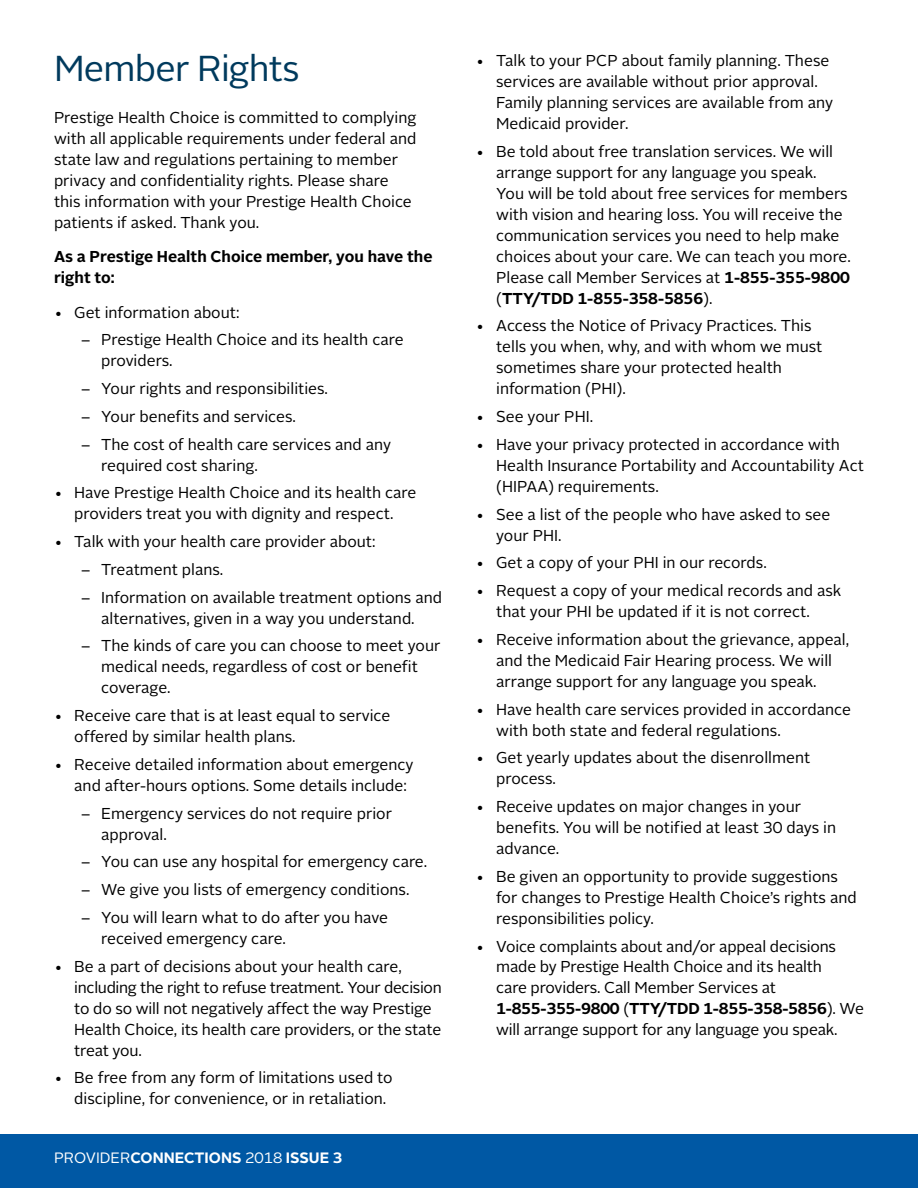
<style>
.page{position:relative;width:918px;height:1188px;background:#fff}
.page>*{position:absolute;margin:0;border:0;box-sizing:border-box;transform-origin:0 0}
.t1{font:36px "Alright Sans";letter-spacing:-.02em;color:#003a5d}
.t2{font:15.75px/21px "Alright Sans";color:#000}
.t3{font:700 15.75px/21px "Alright Sans";color:#000}
.t4{font:700 15px "Alright Sans";color:#fff}
.s1{font-weight:400}
.s2{font-weight:700}
</style>
<div class="page">
<div style="left:0;top:1134px;width:918px;height:54px;background:#0058a4"></div>
<h1 class="t1" style="left:54px;top:44px;width:247px">Member Rights</h1>
<p class="t2" style="left:54px;top:107px;width:364px">Prestige Health Choice is committed to complying with all applicable requirements under federal and state law and regulations pertaining to member privacy and confidentiality rights. Please share this information with your Prestige Health Choice patients if asked. Thank you.</p>
<p class="t3" style="left:54px;top:246px;width:380px">As a Prestige Health Choice member, you have the right to:</p>
<p class="t2" style="left:54px;top:302px;width:187px">• Get information about:</p>
<p class="t2" style="left:101px;top:330px;width:304px;text-indent:-20px">– Prestige Health Choice and its health care providers.</p>
<p class="t2" style="left:81px;top:378px;width:249px">– Your rights and responsibilities.</p>
<p class="t2" style="left:81px;top:406px;width:216px">– Your benefits and services.</p>
<p class="t2" style="left:101px;top:434px;width:291px;text-indent:-20px">– The cost of health care services and any required cost sharing.</p>
<p class="t2" style="left:54px;top:483px;width:364px;text-align:center">• Have Prestige Health Choice and its health care providers treat you with dignity and respect.</p>
<p class="t2" style="left:54px;top:531px;width:323px">• Talk with your health care provider about:</p>
<p class="t2" style="left:81px;top:559px;width:144px">– Treatment plans.</p>
<p class="t2" style="left:81px;top:587px;width:363px;text-align:center">– Information on available treatment options and alternatives, given in a way you understand.</p>
<p class="t2" style="left:101px;top:636px;width:341px;text-indent:-20px">– The kinds of care you can choose to meet your medical needs, regardless of cost or benefit coverage.</p>
<p class="t2" style="left:74px;top:705px;width:318px;text-indent:-20px">• Receive care that is at least equal to service offered by similar health plans.</p>
<p class="t2" style="left:74px;top:754px;width:341px;text-indent:-20px">• Receive detailed information about emergency and after-hours options. Some details include:</p>
<p class="t2" style="left:101px;top:803px;width:292px;text-indent:-20px">– Emergency services do not require prior approval.</p>
<p class="t2" style="left:81px;top:852px;width:348px">– You can use any hospital for emergency care.</p>
<p class="t2" style="left:81px;top:879px;width:330px">– We give you lists of emergency conditions.</p>
<p class="t2" style="left:101px;top:907px;width:288px;text-indent:-20px">– You will learn what to do after you have received emergency care.</p>
<p class="t2" style="left:74px;top:956px;width:369px;text-indent:-20px">• Be a part of decisions about your health care, including the right to refuse treatment. Your decision to do so will not negatively affect the way Prestige Health Choice, its health care providers, or the state treat you.</p>
<p class="t2" style="left:74px;top:1068px;width:320px;text-indent:-20px">• Be free from any form of limitations used to discipline, for convenience, or in retaliation.</p>
<p class="t4" style="left:54px;top:1148px;width:290px"><span class="s1">PROVIDER</span>CONNECTIONS <span class="s1">2018</span> ISSUE 3</p>
<p class="t2" style="left:496px;top:50px;width:338px;text-indent:-20px">• Talk to your PCP about family planning. These services are available without prior approval.<br>Family planning services are available from any Medicaid provider.</p>
<p class="t2" style="left:496px;top:141px;width:356px;text-indent:-20px">• Be told about free translation services. We will arrange support for any language you speak.<br>You will be told about free services for members with vision and hearing loss. You will receive the communication services you need to help make choices about your care. We can teach you more.<br>Please call Member Services at <span class="s2">1-855-355-9800 </span>(<span class="s2">TTY/TDD 1-855-358-5856</span>).</p>
<p class="t2" style="left:496px;top:316px;width:328px;text-indent:-20px">• Access the Notice of Privacy Practices. This tells you when, why, and with whom we must sometimes share your protected health information (PHI).</p>
<p class="t2" style="left:476px;top:406px;width:119px">• See your PHI.</p>
<p class="t2" style="left:496px;top:434px;width:369px;text-indent:-20px">• Have your privacy protected in accordance with<br>Health Insurance Portability and Accountability Act (HIPAA) requirements.</p>
<p class="t2" style="left:496px;top:504px;width:336px;text-indent:-20px">• See a list of the people who have asked to see your PHI.</p>
<p class="t2" style="left:476px;top:553px;width:292px">• Get a copy of your PHI in our records.</p>
<p class="t2" style="left:496px;top:580px;width:347px;text-indent:-20px">• Request a copy of your medical records and ask that your PHI be updated if it is not correct.</p>
<p class="t2" style="left:496px;top:629px;width:355px;text-indent:-20px">• Receive information about the grievance, appeal, and the Medicaid Fair Hearing process. We will arrange support for any language you speak.</p>
<p class="t2" style="left:496px;top:699px;width:356px;text-indent:-20px">• Have health care services provided in accordance with both state and federal regulations.</p>
<p class="t2" style="left:496px;top:748px;width:316px;text-indent:-20px">• Get yearly updates about the disenrollment process.</p>
<p class="t2" style="left:496px;top:796px;width:341px;text-indent:-20px">• Receive updates on major changes in your benefits. You will be notified at least 30 days in advance.</p>
<p class="t2" style="left:496px;top:866px;width:362px;text-indent:-20px">• Be given an opportunity to provide suggestions for changes to Prestige Health Choice’s rights and responsibilities policy.</p>
<p class="t2" style="left:496px;top:936px;width:369px;text-indent:-20px">• Voice complaints about and/or appeal decisions made by Prestige Health Choice and its health<br>care providers. Call Member Services at <span class="s2">1-855-355-9800</span> (<span class="s2">TTY/TDD 1-855-358-5856</span>). We will arrange support for any language you speak.</p>
</div>
